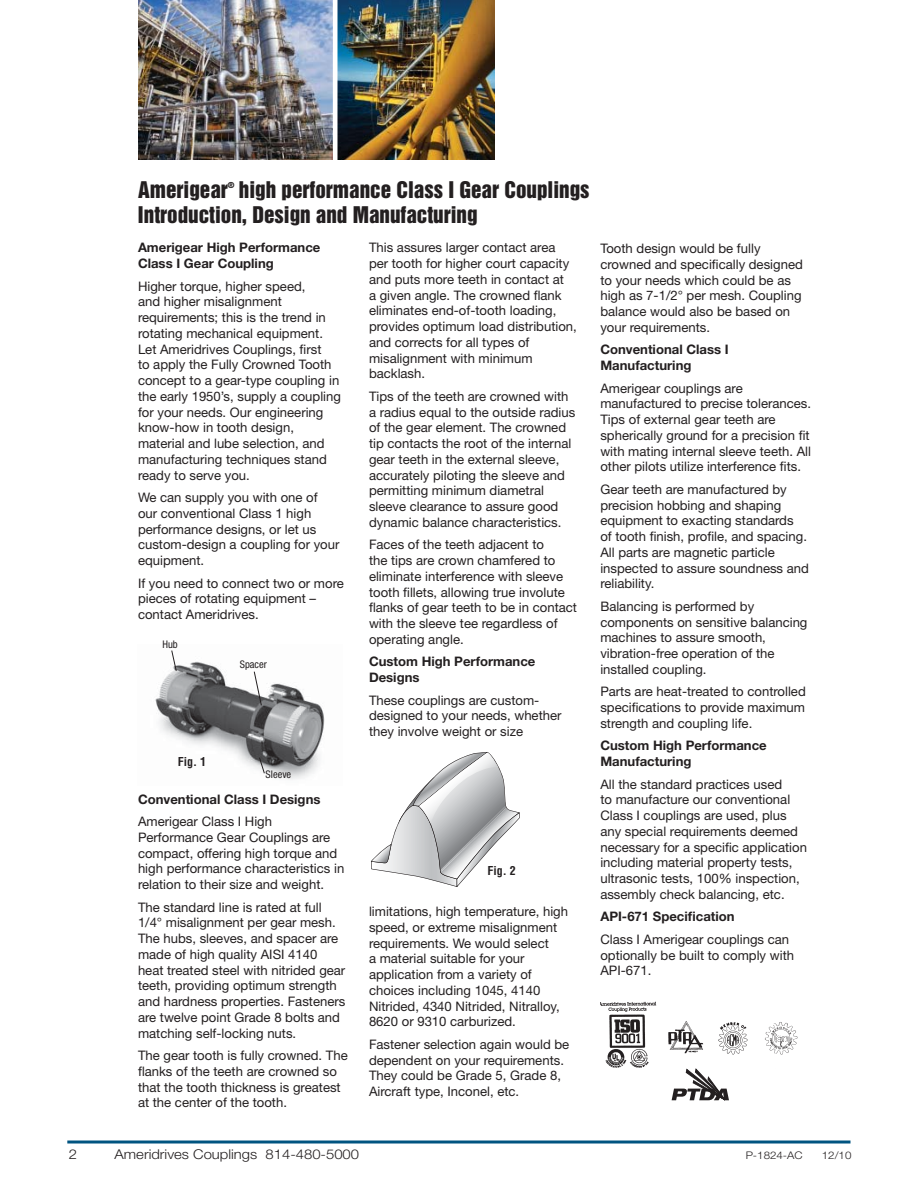
<style>
.page{position:relative;width:918px;height:1188px;background:#fff}
.page>*{position:absolute;margin:0;border:0;box-sizing:border-box;transform-origin:0 0}
.t1{font:21px/25.2px "Helvetica Inserat LT Std";color:#231f20}
.t2{font:300 13.5px "Helvetica Neue LT Std";color:#231f20;scale:1.1 1}
.t3{font:13.2px/15.8px "Helvetica Neue LT Std";color:#231f20}
.t4{font:700 13.2px/15.8px "Helvetica Neue LT Std";color:#231f20}
.t5{font:700 condensed 12px "Helvetica LT Std";color:#231f20}
.t6{font:300 10.5px "Helvetica Neue LT Std";color:#231f20;scale:1.1 1}
.t7{font:condensed 10.5px "Helvetica Neue LT Std";color:#231f20}
.t8{font:7.5px "Helvetica Inserat LT Std";color:#231f20}
</style>
<div class="page">
<hr style="left:67px;top:1141px;width:783px;height:3px;background:#005480">
<img style="left:155px;top:661px;width:170px;height:119px">
<img style="left:138px;top:0;width:195px;height:159px">
<img style="left:338px;top:0;width:157px;height:159px">
<svg style="left:371px;top:752px;width:149px;height:135px"></svg>
<svg style="left:337px;top:0;width:1px;height:160px"></svg>
<svg style="left:171px;top:650px;width:6px;height:22px"></svg>
<svg style="left:253px;top:671px;width:9px;height:35px"></svg>
<svg style="left:259px;top:757px;width:6px;height:17px"></svg>
<img style="left:600px;top:1001px;width:198px;height:68px">
<svg style="left:672px;top:1069px;width:57px;height:32px"></svg>
<h1 class="t1" style="left:138px;top:178px;width:453px;text-indent:101px">high performance Class I Gear Couplings<br>Introduction, Design and Manufacturing</h1>
<p class="t4" style="left:138px;top:241px;width:184px">Amerigear High Performance<br>Class I Gear Coupling</p>
<p class="t3" style="left:138px;top:279px;width:205px">Higher torque, higher speed,<br>and higher misalignment requirements; this is the trend in rotating mechanical equipment.<br>Let Ameridrives Couplings, first<br>to apply the Fully Crowned Tooth concept to a gear-type coupling in the early 1950’s, supply a coupling for your needs. Our engineering know-how in tooth design, material and lube selection, and manufacturing techniques stand ready to serve you.</p>
<p class="t3" style="left:138px;top:491px;width:203px">We can supply you with one of our conventional Class 1 high performance designs, or let us custom-design a coupling for your equipment.</p>
<p class="t3" style="left:138px;top:576px;width:207px">If you need to connect two or more pieces of rotating equipment – contact Ameridrives.</p>
<h1 class="t1" style="left:138px;top:178px;width:91px">Amerigear</h1>
<p class="t8" style="left:228px;top:182px;width:8px">®</p>
<p class="t3" style="left:369px;top:241px;width:209px">This assures larger contact area per tooth for higher court capacity and puts more teeth in contact at<br>a given angle. The crowned flank eliminates end-of-tooth loading, provides optimum load distribution, and corrects for all types of misalignment with minimum backlash.</p>
<p class="t3" style="left:369px;top:389px;width:208px">Tips of the teeth are crowned with a radius equal to the outside radius of the gear element. The crowned tip contacts the root of the internal gear teeth in the external sleeve, accurately piloting the sleeve and permitting minimum diametral sleeve clearance to assure good dynamic balance characteristics.</p>
<p class="t3" style="left:369px;top:538px;width:210px">Faces of the teeth adjacent to<br>the tips are crown chamfered to eliminate interference with sleeve tooth fillets, allowing true involute flanks of gear teeth to be in contact with the sleeve tee regardless of operating angle.</p>
<p class="t4" style="left:369px;top:655px;width:168px">Custom High Performance<br>Designs</p>
<p class="t3" style="left:369px;top:693px;width:194px">These couplings are custom&shy;designed to your needs, whether they involve weight or size</p>
<p class="t7" style="left:162px;top:640px;width:17px">Hub</p>
<p class="t7" style="left:240px;top:661px;width:29px">Spacer</p>
<p class="t5" style="left:178px;top:758px;width:30px">Fig. 1</p>
<p class="t7" style="left:266px;top:771px;width:27px">Sleeve</p>
<p class="t4" style="left:138px;top:792px;width:184px">Conventional Class I Designs</p>
<p class="t3" style="left:138px;top:815px;width:208px">Amerigear Class I High<br>Performance Gear Couplings are compact, offering high torque and high performance characteristics in relation to their size and weight.</p>
<p class="t3" style="left:138px;top:900px;width:209px">The standard line is rated at full 1/4° misalignment per gear mesh.<br>The hubs, sleeves, and spacer are made of high quality AISI 4140 heat treated steel with nitrided gear teeth, providing optimum strength and hardness properties. Fasteners are twelve point Grade 8 bolts and matching self-locking nuts.</p>
<p class="t3" style="left:138px;top:1049px;width:211px">The gear tooth is fully crowned. The flanks of the teeth are crowned so that the tooth thickness is greatest at the center of the tooth.</p>
<p class="t5" style="left:488px;top:866px;width:30px">Fig. 2</p>
<p class="t3" style="left:369px;top:905px;width:201px">limitations, high temperature, high speed, or extreme misalignment requirements. We would select<br>a material suitable for your application from a variety of choices including 1045, 4140<br>Nitrided, 4340 Nitrided, Nitralloy,<br>8620 or 9310 carburized.</p>
<p class="t3" style="left:369px;top:1037px;width:202px">Fastener selection again would be dependent on your requirements.<br>They could be Grade 5, Grade 8,<br>Aircraft type, Inconel, etc.</p>
<p class="t3" style="left:600px;top:242px;width:204px">Tooth design would be fully crowned and specifically designed to your needs which could be as high as 7-1/2° per mesh. Coupling balance would also be based on your requirements.</p>
<p class="t4" style="left:600px;top:343px;width:130px">Conventional Class I<br>Manufacturing</p>
<p class="t3" style="left:600px;top:381px;width:212px">Amerigear couplings are manufactured to precise tolerances.<br>Tips of external gear teeth are spherically ground for a precision fit with mating internal sleeve teeth. All other pilots utilize interference fits.</p>
<p class="t3" style="left:600px;top:482px;width:210px">Gear teeth are manufactured by precision hobbing and shaping equipment to exacting standards<br>of tooth finish, profile, and spacing.<br>All parts are magnetic particle inspected to assure soundness and reliability.</p>
<p class="t3" style="left:600px;top:599px;width:209px">Balancing is performed by components on sensitive balancing machines to assure smooth, vibration-free operation of the installed coupling.</p>
<p class="t3" style="left:600px;top:685px;width:207px;text-align:justify">Parts are heat-treated to controlled specifications to provide maximum strength and coupling life.</p>
<p class="t4" style="left:600px;top:739px;width:168px">Custom High Performance<br>Manufacturing</p>
<p class="t3" style="left:600px;top:777px;width:208px">All the standard practices used<br>to manufacture our conventional Class I couplings are used, plus any special requirements deemed necessary for a specific application including material property tests, ultrasonic tests, 100% inspection, assembly check balancing, etc.</p>
<p class="t4" style="left:600px;top:910px;width:136px">API-671 Specification</p>
<p class="t3" style="left:600px;top:932px;width:195px">Class I Amerigear couplings can optionally be built to comply with<br>API-671.</p>
<p class="t2" style="left:69px;top:1150px;width:9px">2</p>
<p class="t2" style="left:115px;top:1150px;width:224px">Ameridrives Couplings 814-480-5000</p>
<p class="t6" style="left:725px;top:1152px;width:72px"><sup>.....</sup>P-1824-AC</p>
<p class="t6" style="left:822px;top:1152px;width:28px">12/10</p>
</div>
